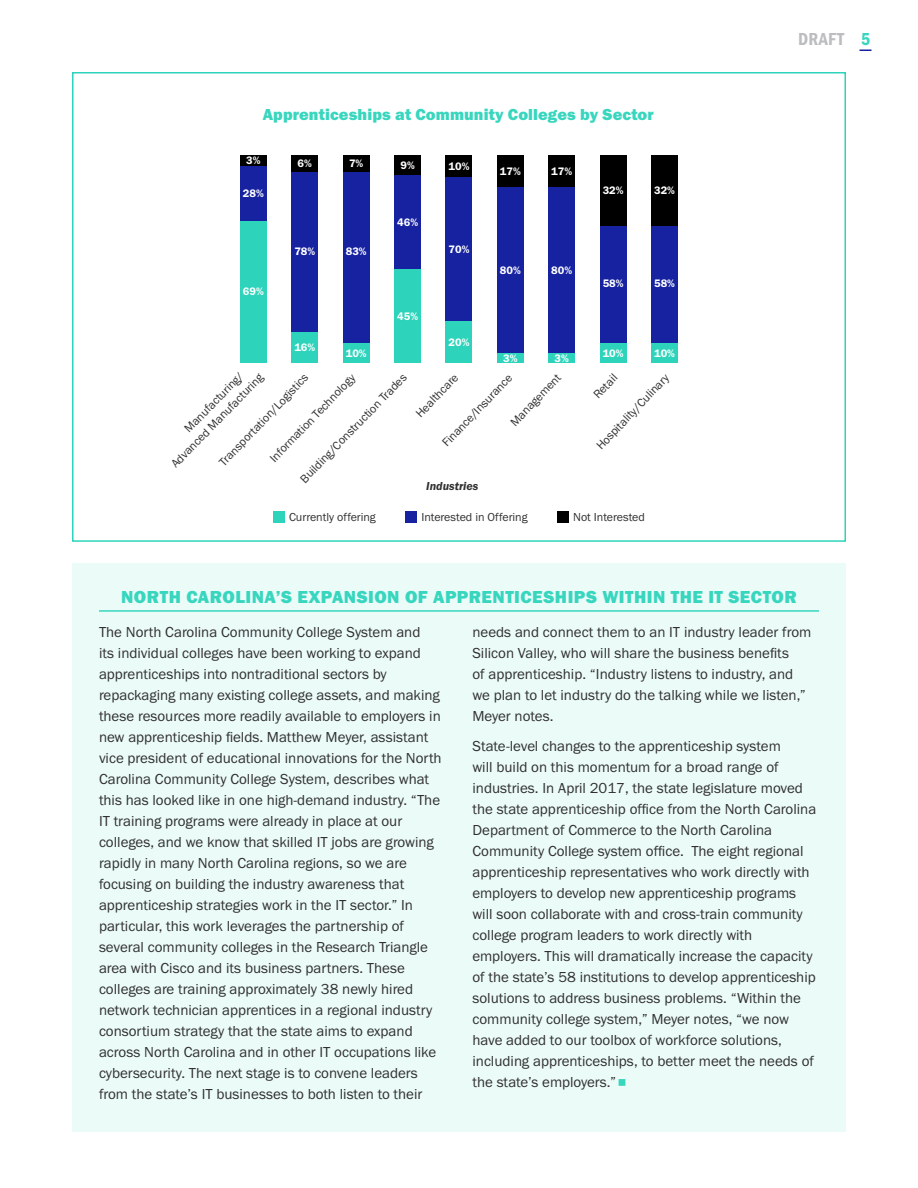
<style>
.page{position:relative;width:918px;height:1188px;background:#fff}
.page>*{position:absolute;margin:0;border:0;box-sizing:border-box;transform-origin:0 0}
.Example_Header{font:18px "Franklin Gothic URW Hea";letter-spacing:.025em;color:#38d6be}
.t1{font:18px "Franklin Gothic URW Con Dem";letter-spacing:.02em;color:#bcbdc0}
.t2{font:18px "Franklin Gothic URW Con Dem";color:#38d6be}
.Graph_Header{font:16.5px "Franklin Gothic URW Hea";letter-spacing:.005em;color:#38d6be}
.Example_Text{font:15px/21px "Franklin Gothic URW Boo";color:#312f30}
.Graph_Label{font:12px "Franklin Gothic URW Boo";color:#312f30}
.Graph_Label-2{font:12px "Franklin Gothic URW Dem Ita";color:#312f30}
.Graph_Label_White{font:11.25px "Franklin Gothic URW Dem";color:#fff}
</style>
<div class="page">
<svg style="left:860px;top:50px;width:12px;height:1px"></svg>
<div style="left:72px;top:72px;width:774px;height:470px;border:2px solid #2dd4bb"></div>
<div style="left:72px;top:564px;width:774px;height:568px;background:#eafbf8"></div>
<hr style="left:99px;top:610px;width:720px;height:2px;background:#38d6be">
<div style="left:240px;top:220px;width:27px;height:143px;background:#2dd4bb"></div>
<div style="left:240px;top:165px;width:27px;height:55px;background:#1622a0"></div>
<div style="left:240px;top:155px;width:27px;height:11px;background:#000"></div>
<div style="left:291px;top:332px;width:27px;height:31px;background:#2dd4bb"></div>
<div style="left:291px;top:172px;width:27px;height:160px;background:#1622a0"></div>
<div style="left:291px;top:155px;width:27px;height:17px;background:#000"></div>
<div style="left:343px;top:343px;width:27px;height:20px;background:#2dd4bb"></div>
<div style="left:343px;top:172px;width:27px;height:171px;background:#1622a0"></div>
<div style="left:343px;top:155px;width:27px;height:17px;background:#000"></div>
<div style="left:394px;top:269px;width:27px;height:94px;background:#2dd4bb"></div>
<div style="left:394px;top:175px;width:27px;height:94px;background:#1622a0"></div>
<div style="left:394px;top:155px;width:27px;height:20px;background:#000"></div>
<div style="left:600px;top:343px;width:27px;height:20px;background:#2dd4bb"></div>
<div style="left:600px;top:224px;width:27px;height:118px;background:#1622a0"></div>
<div style="left:600px;top:155px;width:27px;height:71px;background:#000"></div>
<div style="left:651px;top:343px;width:27px;height:20px;background:#2dd4bb"></div>
<div style="left:651px;top:224px;width:27px;height:119px;background:#1622a0"></div>
<div style="left:651px;top:155px;width:27px;height:71px;background:#000"></div>
<div style="left:446px;top:176px;width:26px;height:146px;background:#1622a0"></div>
<div style="left:446px;top:155px;width:26px;height:21px;background:#000"></div>
<div style="left:446px;top:322px;width:26px;height:41px;background:#2dd4bb"></div>
<div style="left:497px;top:187px;width:27px;height:166px;background:#1622a0"></div>
<div style="left:497px;top:155px;width:27px;height:32px;background:#000"></div>
<div style="left:497px;top:353px;width:27px;height:10px;background:#2dd4bb"></div>
<div style="left:548px;top:187px;width:27px;height:166px;background:#1622a0"></div>
<div style="left:548px;top:155px;width:27px;height:32px;background:#000"></div>
<div style="left:548px;top:353px;width:27px;height:10px;background:#2dd4bb"></div>
<div style="left:273px;top:511px;width:12px;height:12px;background:#2dd4bb"></div>
<div style="left:405px;top:511px;width:12px;height:12px;background:#1622a0"></div>
<div style="left:557px;top:511px;width:12px;height:12px;background:#000"></div>
<p class="Graph_Header" style="left:263px;top:104px;width:392px">Apprenticeships at Community Colleges by Sector</p>
<p class="Graph_Label_White" style="left:246px;top:154px;width:16px">3%</p>
<p class="Graph_Label_White" style="left:243px;top:186px;width:22px">28%</p>
<p class="Graph_Label_White" style="left:243px;top:285px;width:22px">69%</p>
<p class="Graph_Label_White" style="left:298px;top:157px;width:16px">6%</p>
<p class="Graph_Label_White" style="left:349px;top:157px;width:16px">7%</p>
<p class="Graph_Label_White" style="left:400px;top:158px;width:16px">9%</p>
<p class="Graph_Label_White" style="left:449px;top:159px;width:22px">10%</p>
<p class="Graph_Label_White" style="left:500px;top:164px;width:22px">17%</p>
<p class="Graph_Label_White" style="left:551px;top:164px;width:22px">17%</p>
<p class="Graph_Label_White" style="left:603px;top:184px;width:22px">32%</p>
<p class="Graph_Label_White" style="left:654px;top:184px;width:22px">32%</p>
<p class="Graph_Label_White" style="left:397px;top:215px;width:22px">46%</p>
<p class="Graph_Label_White" style="left:294px;top:245px;width:22px">78%</p>
<p class="Graph_Label_White" style="left:346px;top:245px;width:22px">83%</p>
<p class="Graph_Label_White" style="left:449px;top:242px;width:22px">70%</p>
<p class="Graph_Label_White" style="left:500px;top:263px;width:22px">80%</p>
<p class="Graph_Label_White" style="left:551px;top:263px;width:22px">80%</p>
<p class="Graph_Label_White" style="left:603px;top:276px;width:22px">58%</p>
<p class="Graph_Label_White" style="left:654px;top:276px;width:22px">58%</p>
<p class="Graph_Label_White" style="left:397px;top:309px;width:22px">45%</p>
<p class="Graph_Label_White" style="left:294px;top:340px;width:22px">16%</p>
<p class="Graph_Label_White" style="left:346px;top:346px;width:22px">10%</p>
<p class="Graph_Label_White" style="left:449px;top:335px;width:22px">20%</p>
<p class="Graph_Label_White" style="left:503px;top:351px;width:16px">3%</p>
<p class="Graph_Label_White" style="left:555px;top:351px;width:16px">3%</p>
<p class="Graph_Label_White" style="left:603px;top:346px;width:22px">10%</p>
<p class="Graph_Label_White" style="left:654px;top:346px;width:22px">10%</p>
<p class="Graph_Label" style="left:181px;top:425px;width:80px;rotate:-46deg">Manufacturing/</p>
<p class="Graph_Label" style="left:507px;top:419px;width:68px;rotate:-46deg">Management</p>
<p class="Graph_Label" style="left:590px;top:391px;width:30px;rotate:-46deg">Retail</p>
<p class="Graph_Label" style="left:168px;top:461px;width:127px;rotate:-46deg">Advanced Manufacturing</p>
<p class="Graph_Label" style="left:267px;top:455px;width:119px;rotate:-46deg">Information Technology</p>
<p class="Graph_Label" style="left:593px;top:442px;width:101px;rotate:-46deg">Hospitality/Culinary</p>
<p class="Graph_Label" style="left:297px;top:476px;width:149px;rotate:-46deg">Building/Construction Trades</p>
<p class="Graph_Label" style="left:413px;top:410px;width:57px;rotate:-46deg">Healthcare</p>
<p class="Graph_Label" style="left:216px;top:459px;width:124px;rotate:-46deg">Transportation/Logistics</p>
<p class="Graph_Label" style="left:439px;top:439px;width:97px;rotate:-46deg">Finance/Insurance</p>
<p class="Graph_Label-2" style="left:426px;top:478px;width:54px">Industries</p>
<p class="Graph_Label" style="left:289px;top:510px;width:88px">Currently offering</p>
<p class="Graph_Label" style="left:421px;top:510px;width:108px">Interested in Offering</p>
<p class="Graph_Label" style="left:573px;top:510px;width:73px">Not Interested</p>
<p class="t1" style="left:798px;top:27px;width:47px">DRAFT</p>
<p class="t2" style="left:861px;top:27px;width:11px">5</p>
<p class="Example_Header" style="left:121px;top:585px;width:677px">NORTH CAROLINA’S EXPANSION OF APPRENTICESHIPS WITHIN THE IT SECTOR</p>
<p class="Example_Text" style="left:99px;top:621px;width:344px">The North Carolina Community College System and<br>its individual colleges have been working to expand apprenticeships into nontraditional sectors by repackaging many existing college assets, and making these resources more readily available to employers in new apprenticeship fields. Matthew Meyer, assistant vice president of educational innovations for the North Carolina Community College System, describes what this has looked like in one high-demand industry. “The IT training programs were already in place at our colleges, and we know that skilled IT jobs are growing rapidly in many North Carolina regions, so we are focusing on building the industry awareness that apprenticeship strategies work in the IT sector.” In particular, this work leverages the partnership of several community colleges in the Research Triangle area with Cisco and its business partners. These colleges are training approximately 38 newly hired network technician apprentices in a regional industry consortium strategy that the state aims to expand across North Carolina and in other IT occupations like cybersecurity. The next stage is to convene leaders from the state’s IT businesses to both listen to their</p>
<p class="Example_Text" style="left:472px;top:621px;width:340px">needs and connect them to an IT industry leader from Silicon Valley, who will share the business benefits<br>of apprenticeship. “Industry listens to industry, and we plan to let industry do the talking while we listen,” Meyer notes.</p>
<p class="Example_Text" style="left:472px;top:735px;width:345px">State-level changes to the apprenticeship system<br>will build on this momentum for a broad range of industries. In April 2017, the state legislature moved the state apprenticeship office from the North Carolina Department of Commerce to the North Carolina Community College system office. The eight regional apprenticeship representatives who work directly with employers to develop new apprenticeship programs will soon collaborate with and cross-train community college program leaders to work directly with employers. This will dramatically increase the capacity of the state’s 58 institutions to develop apprenticeship solutions to address business problems. “Within the community college system,” Meyer notes, “we now have added to our toolbox of workforce solutions, including apprenticeships, to better meet the needs of the state’s employers.”</p>
</div>
